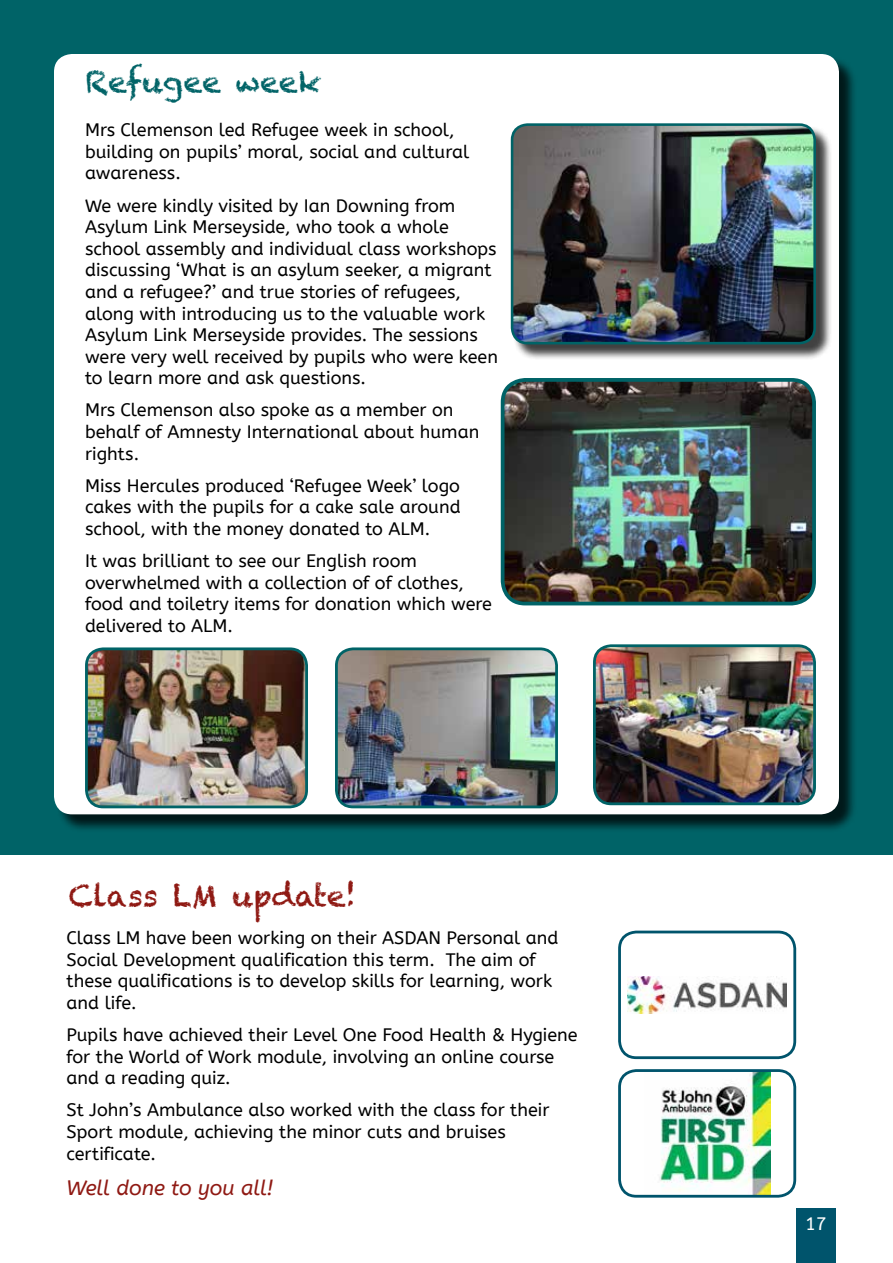
<style>
.page{position:relative;width:893px;height:1263px;background:#fff}
.page>*{position:absolute;margin:0;border:0;box-sizing:border-box;transform-origin:0 0}
.t1{font:30px "Chalkduster";color:#8f1913}
.t2{font:30px "Chalkduster";color:#006367}
.t3{font:italic 21px "A Bee Zee";color:#8f1913}
.t4{font:18px/21.6px "A Bee Zee";color:#000}
.t5{font:18px "A Bee Zee";color:#fff}
</style>
<div class="page">
<div style="left:0;top:0;width:893px;height:855px;background:#006367"></div>
<div style="left:56px;top:56px;width:801px;height:777px;background:#000;opacity:.75"></div>
<div style="left:54px;top:54px;width:785px;height:760px;background:#fff;border-radius:18px"></div>
<div style="left:796px;top:1209px;width:40px;height:54px;background:#00546c"></div>
<img style="left:336px;top:651px;width:221px;height:156px">
<div style="left:335px;top:647px;width:223px;height:161px;border:3px solid #006367;border-radius:17px"></div>
<img style="left:86px;top:651px;width:221px;height:156px">
<div style="left:85px;top:647px;width:223px;height:161px;border:3px solid #006367;border-radius:17px"></div>
<div style="left:513px;top:125px;width:319px;height:235px;background:#000;opacity:.75"></div>
<img style="left:512px;top:125px;width:303px;height:218px">
<div style="left:511px;top:123px;width:305px;height:221px;border:3px solid #006367;border-radius:15px"></div>
<img style="left:503px;top:383px;width:311px;height:221px">
<div style="left:501px;top:378px;width:315px;height:227px;border:4px solid #006367;border-radius:23px"></div>
<img style="left:628px;top:976px;width:158px;height:37px">
<div style="left:618px;top:931px;width:178px;height:128px;border:3px solid #00546c;border-radius:17px"></div>
<img style="left:659px;top:1073px;width:111px;height:120px">
<div style="left:618px;top:1069px;width:178px;height:128px;border:3px solid #00546c;border-radius:17px"></div>
<img style="left:594px;top:648px;width:220px;height:156px">
<div style="left:593px;top:644px;width:223px;height:161px;border:3px solid #006367;border-radius:17px"></div>
<h1 class="t2" style="left:85px;top:65px;width:237px">Refugee week</h1>
<p class="t4" style="left:85px;top:119px;width:386px">Mrs Clemenson led Refugee week in school, building on pupils’ moral, social and cultural awareness.</p>
<p class="t4" style="left:85px;top:195px;width:414px">We were kindly visited by Ian Downing from Asylum Link Merseyside, who took a whole school assembly and individual class workshops discussing ‘What is an asylum seeker, a migrant and a refugee?’ and true stories of refugees, along with introducing us to the valuable work Asylum Link Merseyside provides. The sessions were very well received by pupils who were keen to learn more and ask questions.</p>
<p class="t4" style="left:85px;top:400px;width:396px">Mrs Clemenson also spoke as a member on behalf of Amnesty International about human rights.</p>
<p class="t4" style="left:85px;top:475px;width:377px;text-align:justify">Miss Hercules produced ‘Refugee Week’ logo cakes with the pupils for a cake sale around school, with the money donated to ALM.</p>
<p class="t4" style="left:85px;top:550px;width:408px">It was brilliant to see our English room overwhelmed with a collection of of clothes, food and toiletry items for donation which were delivered to ALM.</p>
<h1 class="t1" style="left:69px;top:878px;width:289px">Class LM update!</h1>
<p class="t4" style="left:67px;top:927px;width:494px">Class LM have been working on their ASDAN Personal and Social Development qualification this term. The aim of these qualifications is to develop skills for learning, work and life.</p>
<p class="t4" style="left:67px;top:1024px;width:513px">Pupils have achieved their Level One Food Health &amp; Hygiene for the World of Work module, involving an online course and a reading quiz.</p>
<p class="t4" style="left:67px;top:1100px;width:485px">St John’s Ambulance also worked with the class for their<br>Sport module, achieving the minor cuts and bruises certificate.</p>
<p class="t3" style="left:67px;top:1176px;width:208px">Well done to you all!</p>
<p class="t5" style="left:805px;top:1213px;width:23px">17</p>
</div>
